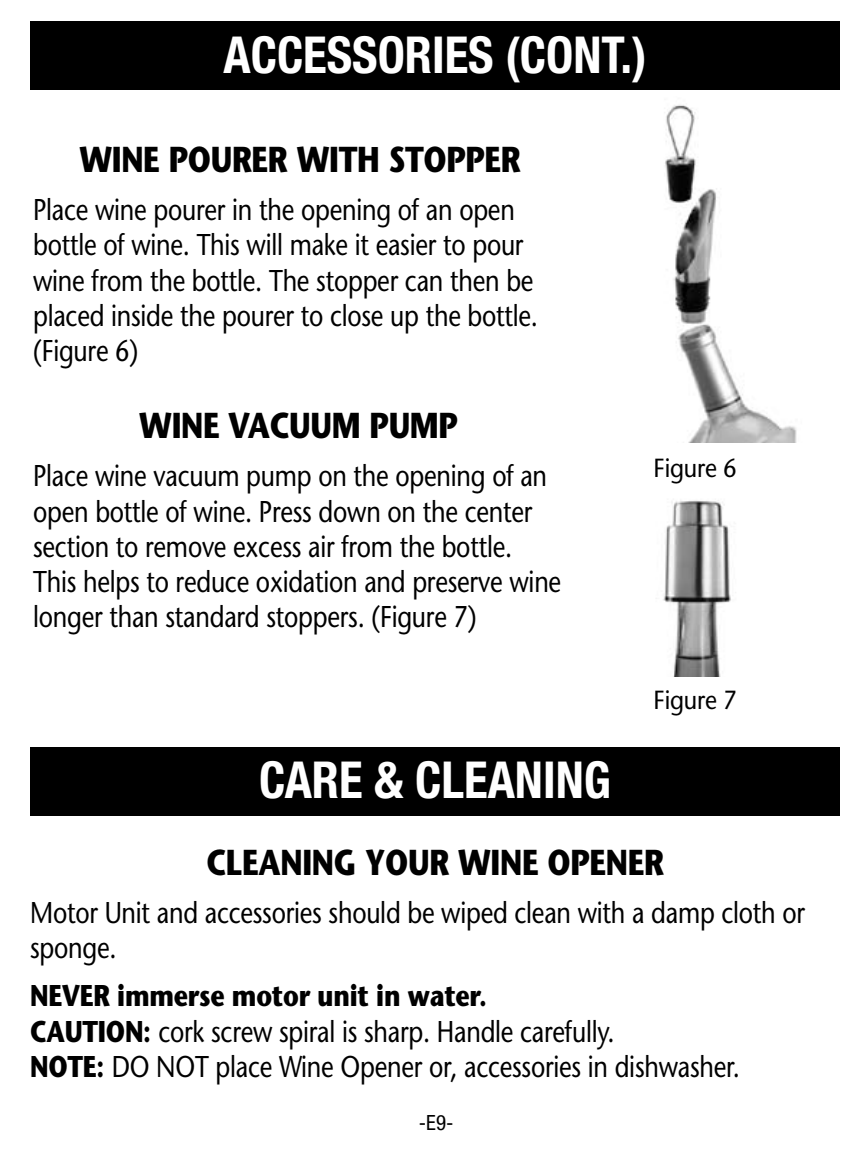
<style>
.page{position:relative;width:864px;height:1152px;background:#fff}
.page>*{position:absolute;margin:0;border:0;box-sizing:border-box;transform-origin:0 0}
.t1{font:700 condensed 51px "Helvetica Neue";color:#fff;scale:.96 1}
.t2{font:700 36px "Stone Sans";letter-spacing:-.01em;color:#000;scale:.83 1}
.t3{font:30px/35.4px "Stone Sans";letter-spacing:-.01em;color:#000;scale:.83 1}
.t4{font:26.1px "Stone Sans";letter-spacing:-.01em;color:#000;scale:.9 1}
.t5{font:condensed 21px "Helvetica Neue";color:#000}
.s1{font-weight:700}
</style>
<div class="page">
<img style="left:665px;top:105px;width:132px;height:338px">
<img style="left:663px;top:500px;width:68px;height:177px">
<div style="left:30px;top:747px;width:810px;height:68px;background:#000"></div>
<div style="left:30px;top:21px;width:810px;height:69px;background:#000"></div>
<p class="t1" style="left:223px;top:24px;width:442px">ACCESSORIES (CONT.)</p>
<p class="t2" style="left:79px;top:137px;width:533px">WINE POURER WITH STOPPER</p>
<p class="t3" style="left:33px;top:192px;width:610px">Place wine pourer in the opening of an open bottle of wine. This will make it easier to pour wine from the bottle. The stopper can then be placed inside the pourer to close up the bottle. (Figure 6)</p>
<p class="t2" style="left:139px;top:403px;width:385px">WINE VACUUM PUMP</p>
<p class="t3" style="left:33px;top:458px;width:638px">Place wine vacuum pump on the opening of an open bottle of wine. Press down on the center section to remove excess air from the bottle.<br>This helps to reduce oxidation and preserve wine longer than standard stoppers. (Figure 7)</p>
<p class="t1" style="left:259px;top:749px;width:368px">CARE &amp; CLEANING</p>
<p class="t4" style="left:654px;top:452px;width:94px">Figure 6</p>
<p class="t4" style="left:654px;top:684px;width:94px">Figure 7</p>
<p class="t2" style="left:206px;top:840px;width:553px">CLEANING YOUR WINE OPENER</p>
<p class="t3" style="left:30px;top:895px;width:935px">Motor Unit and accessories should be wiped clean with a damp cloth or sponge.</p>
<p class="t3" style="left:30px;top:978px;width:857px"><span class="s1">NEVER immerse motor unit in water.<br>CAUTION:</span> cork screw spiral is sharp. Handle carefully.<br><span class="s1">NOTE:</span> DO NOT place Wine Opener or, accessories in dishwasher.</p>
<p class="t5" style="left:419px;top:1110px;width:36px">-E9-</p>
</div>
